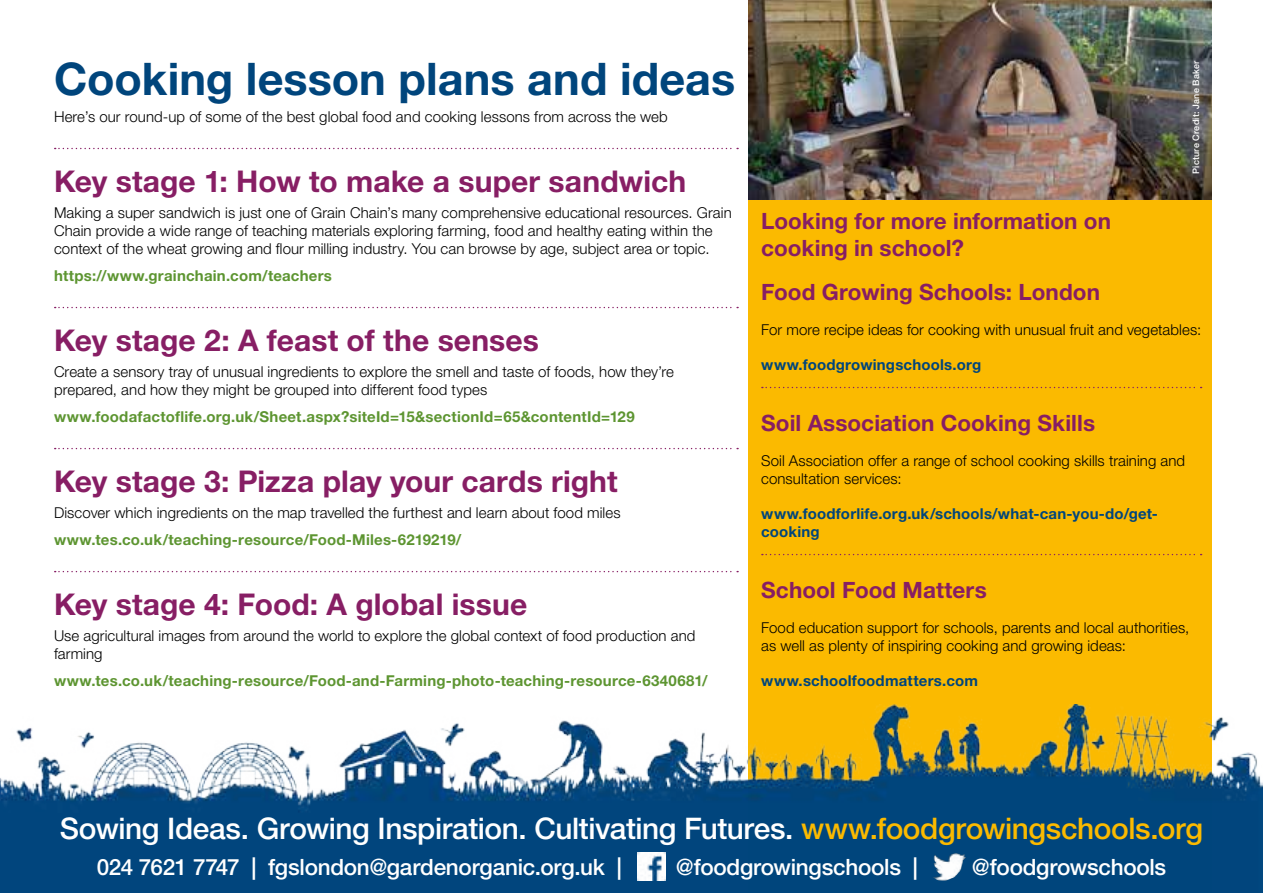
<style>
.page{position:relative;width:1263px;height:893px;background:#fff}
.page>*{position:absolute;margin:0;border:0;box-sizing:border-box;transform-origin:0 0}
.t1{font:700 45px "Helvetica Neue LT Pro";color:#00457c}
.t2{font:700 30px "Helvetica Neue LT Pro";letter-spacing:.005em;color:#871e64}
.t3{font:500 29.85px "Helvetica Neue LT Pro";letter-spacing:-.015em;color:#fff}
.t4{font:700 22.5px/27px "Helvetica Neue LT Pro";letter-spacing:.005em;color:#871e64}
.t5{font:500 22.5px "Helvetica Neue LT Pro";letter-spacing:-.01em;color:#fff}
.t6{font:300 15px/18px "Helvetica Neue LT Pro";letter-spacing:.005em;color:#000}
.t7{font:700 15px "Helvetica Neue LT Pro";letter-spacing:.015em;color:#5d9531}
.t8{font:700 15px/18px "Helvetica Neue LT Pro";letter-spacing:.015em;color:#00457c}
.t9{font:500 9px "Helvetica Neue LT Pro";letter-spacing:.025em;color:#fff}
.s1{color:#fbba00}
</style>
<div class="page">
<div style="left:748px;top:186px;width:464px;height:707px;background:#fbba00"></div>
<img style="left:0;top:705px;width:1263px;height:188px">
<img style="left:638px;top:853px;width:27px;height:28px">
<img style="left:932px;top:853px;width:34px;height:28px">
<img style="left:748px;top:0;width:464px;height:200px">
<svg style="left:55px;top:148px;width:683px;height:1px"></svg>
<svg style="left:55px;top:307px;width:683px;height:1px"></svg>
<svg style="left:55px;top:448px;width:683px;height:1px"></svg>
<svg style="left:55px;top:571px;width:683px;height:1px"></svg>
<svg style="left:762px;top:387px;width:439px;height:1px"></svg>
<svg style="left:762px;top:554px;width:439px;height:1px"></svg>
<h1 class="t1" style="left:54px;top:51px;width:683px">Cooking lesson plans and ideas</h1>
<p class="t6" style="left:54px;top:107px;width:615px">Here’s our round-up of some of the best global food and cooking lessons from across the web</p>
<h2 class="t2" style="left:54px;top:162px;width:634px">Key stage 1: How to make a super sandwich</h2>
<p class="t6" style="left:54px;top:204px;width:679px">Making a super sandwich is just one of Grain Chain’s many comprehensive educational resources. Grain<br>Chain provide a wide range of teaching materials exploring farming, food and healthy eating within the context of the wheat growing and flour milling industry. You can browse by age, subject area or topic.</p>
<p class="t7" style="left:54px;top:266px;width:279px">https://www.grainchain.com/teachers</p>
<h2 class="t2" style="left:54px;top:321px;width:486px">Key stage 2: A feast of the senses</h2>
<p class="t6" style="left:54px;top:363px;width:621px">Create a sensory tray of unusual ingredients to explore the smell and taste of foods, how they’re prepared, and how they might be grouped into different food types</p>
<p class="t7" style="left:54px;top:407px;width:582px">www.foodafactoflife.org.uk/Sheet.aspx?siteId=15&amp;sectionId=65&amp;contentId=129</p>
<h2 class="t2" style="left:54px;top:463px;width:565px">Key stage 3: Pizza play your cards right</h2>
<p class="t6" style="left:54px;top:504px;width:568px">Discover which ingredients on the map travelled the furthest and learn about food miles</p>
<p class="t7" style="left:54px;top:530px;width:409px">www.tes.co.uk/teaching-resource/Food-Miles-6219219/</p>
<h2 class="t2" style="left:54px;top:586px;width:475px">Key stage 4: Food: A global issue</h2>
<p class="t6" style="left:54px;top:627px;width:643px">Use agricultural images from around the world to explore the global context of food production and farming</p>
<p class="t7" style="left:54px;top:671px;width:655px">www.tes.co.uk/teaching-resource/Food-and-Farming-photo-teaching-resource-6340681/</p>
<p class="t9" style="left:1190px;top:174px;width:115px;rotate:-90deg">Picture Credit: Jane Baker</p>
<h3 class="t4" style="left:761px;top:207px;width:351px">Looking for more information on cooking in school?</h3>
<h3 class="t4" style="left:761px;top:278px;width:340px">Food Growing Schools: London</h3>
<p class="t6" style="left:761px;top:320px;width:441px">For more recipe ideas for cooking with unusual fruit and vegetables:</p>
<p class="t8" style="left:761px;top:355px;width:222px">www.foodgrowingschools.org</p>
<h3 class="t4" style="left:761px;top:409px;width:335px">Soil Association Cooking Skills</h3>
<p class="t6" style="left:761px;top:451px;width:426px">Soil Association offer a range of school cooking skills training and consultation services:</p>
<p class="t8" style="left:761px;top:504px;width:398px">www.foodforlife.org.uk/schools/what-can-you-do/get&shy;cooking</p>
<h3 class="t4" style="left:761px;top:576px;width:227px">School Food Matters</h3>
<p class="t6" style="left:761px;top:618px;width:430px">Food education support for schools, parents and local authorities, as well as plenty of inspiring cooking and growing ideas:</p>
<p class="t8" style="left:761px;top:671px;width:218px">www.schoolfoodmatters.com</p>
<h3 class="t3" style="left:60px;top:810px;width:1145px">Sowing Ideas. Growing Inspiration. Cultivating Futures. <span class="s1">www.foodgrowingschools.org</span></h3>
<h3 class="t5" style="left:97px;top:853px;width:526px">024 7621 7747 | fgslondon@gardenorganic.org.uk |</h3>
<h3 class="t5" style="left:676px;top:853px;width:244px">@foodgrowingschools |</h3>
<h3 class="t5" style="left:972px;top:853px;width:196px">@foodgrowschools</h3>
</div>
